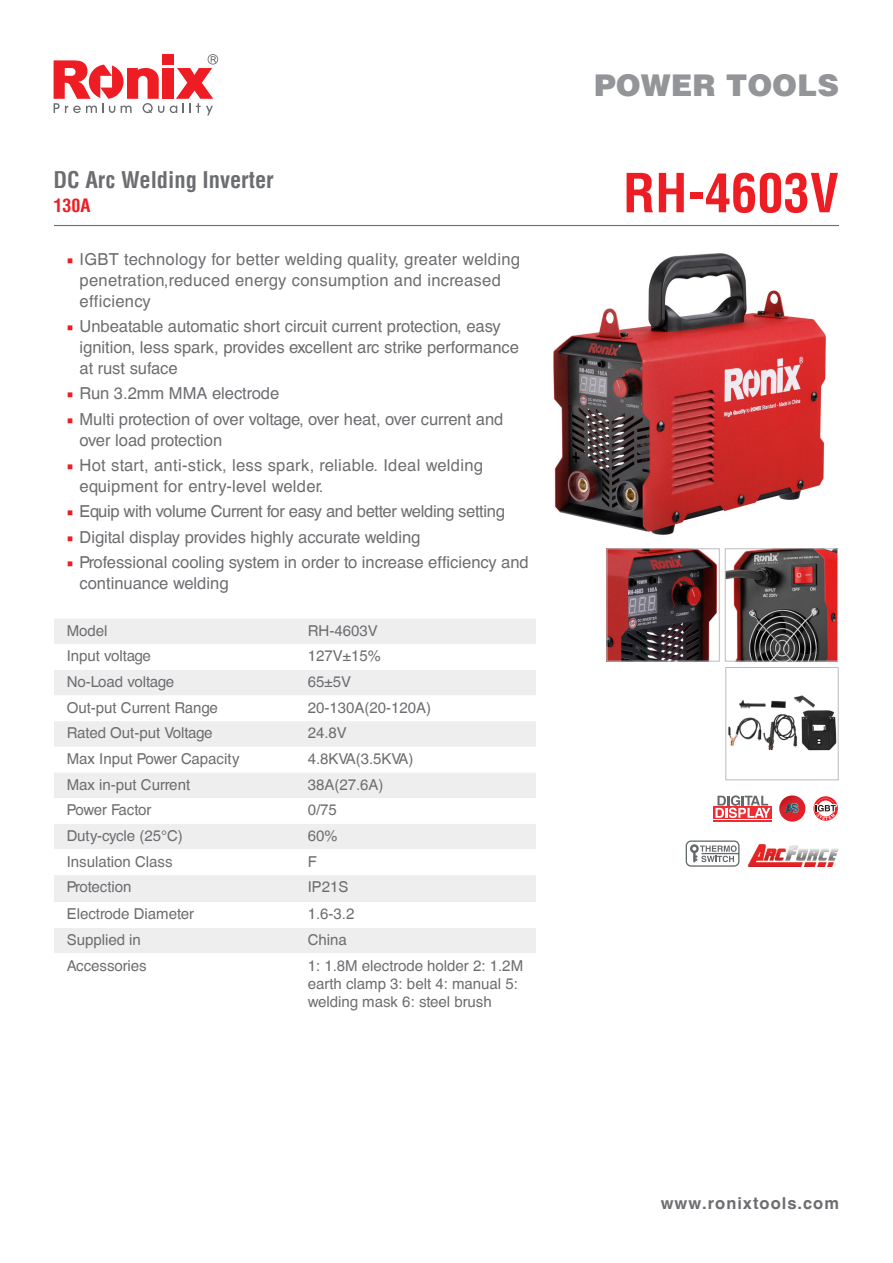
<style>
.page{position:relative;width:893px;height:1263px;background:#fff}
.page>*{position:absolute;margin:0;border:0;box-sizing:border-box;transform-origin:0 0}
.t1{font:700 condensed 52.5px "Helvetica LT";color:#ee1d23}
.t2{font:900 30px "Helvetica LT";color:#939598}
.t3{font:700 condensed 22.5px "Helvetica LT";color:#6c6d70}
.t4{font:700 condensed 18px "Helvetica LT";color:#ee1d23}
.t5{font:16.5px/21px "Helvetica CE";color:#6c6d70}
.t6{font:16.5px/21px "Helvetica CE";letter-spacing:.02em;color:#6c6d70}
.t7{font:16.5px "Helvetica CE";letter-spacing:-.02em;color:#6c6d70}
.t8{font:700 16.5px "Helvetica CE";letter-spacing:.06em;color:#6c6d70}
.t9{font:15px/18px "Helvetica CE";color:#6c6d70}
.t10{font:15px "Helvetica CE";letter-spacing:-.03em;color:#6c6d70}
.s1{font-family:"Minion Pro";color:#ee1d23}
</style>
<div class="page">
<svg style="left:170px;top:54px;width:48px;height:61px"></svg>
<div style="left:162px;top:68px;width:11px;height:31px;background:#ee1d23"></div>
<svg style="left:54px;top:60px;width:110px;height:53px"></svg>
<div style="left:162px;top:54px;width:11px;height:11px;background:#ee1d23"></div>
<div style="left:54px;top:619px;width:482px;height:25px;background:#eeeeef"></div>
<svg style="left:54px;top:670px;width:482px;height:283px;fill:#eeeeef"></svg>
<hr style="left:54px;top:225px;width:785px;height:1px;background:#6c6d70">
<img style="left:747px;top:844px;width:92px;height:23px">
<svg style="left:685px;top:840px;width:55px;height:27px"></svg>
<svg style="left:813px;top:796px;width:25px;height:25px"></svg>
<svg style="left:814px;top:798px;width:23px;height:22px"></svg>
<div style="left:714px;top:807px;width:58px;height:12px;background:#ee2d33"></div>
<hr style="left:714px;top:820px;width:58px;height:1px;background:#ee2d33">
<svg style="left:715px;top:795px;width:55px;height:23px"></svg>
<svg style="left:779px;top:795px;width:26px;height:27px"></svg>
<img style="left:553px;top:253px;width:273px;height:282px">
<img style="left:608px;top:550px;width:109px;height:110px">
<div style="left:606px;top:548px;width:114px;height:114px;border:1px solid #bcbdc0"></div>
<img style="left:727px;top:550px;width:109px;height:110px">
<div style="left:725px;top:548px;width:113px;height:114px;border:1px solid #bcbdc0"></div>
<img style="left:728px;top:695px;width:109px;height:56px">
<div style="left:725px;top:667px;width:114px;height:113px;border:1px solid #bcbdc0"></div>
<p class="t3" style="left:54px;top:166px;width:222px">DC Arc Welding Inverter</p>
<p class="t4" style="left:54px;top:194px;width:39px">130A</p>
<p class="t6" style="left:80px;top:249px;width:442px;text-indent:-13px"><span class="s1">■</span> IGBT technology for better welding quality, greater welding penetration,reduced energy consumption and increased efficiency</p>
<p class="t5" style="left:80px;top:316px;width:441px;text-indent:-13px"><span class="s1">■</span> Unbeatable automatic short circuit current protection, easy ignition, less spark, provides excellent arc strike performance at rust suface</p>
<p class="t5" style="left:67px;top:383px;width:214px"><span class="s1">■</span> Run 3.2mm MMA electrode</p>
<p class="t5" style="left:80px;top:409px;width:425px;text-indent:-13px"><span class="s1">■</span> Multi protection of over voltage, over heat, over current and over load protection</p>
<p class="t6" style="left:80px;top:455px;width:405px;text-indent:-13px"><span class="s1">■</span> Hot start, anti-stick, less spark, reliable. Ideal welding equipment for entry-level welder.</p>
<p class="t7" style="left:67px;top:502px;width:440px"><span class="s1">■</span> Equip with volume Current for easy and better welding setting</p>
<p class="t5" style="left:67px;top:526px;width:355px"><span class="s1">■</span> Digital display provides highly accurate welding</p>
<p class="t5" style="left:80px;top:552px;width:451px;text-indent:-13px"><span class="s1">■</span> Professional cooling system in order to increase efficiency and continuance welding</p>
<p class="t9" style="left:67px;top:621px;width:42px">Model</p>
<p class="t9" style="left:308px;top:621px;width:72px">RH-4603V</p>
<p class="t9" style="left:67px;top:647px;width:86px">Input voltage</p>
<p class="t9" style="left:308px;top:647px;width:75px">127V±15%</p>
<p class="t9" style="left:67px;top:673px;width:109px">No-Load voltage</p>
<p class="t9" style="left:308px;top:673px;width:45px">65±5V</p>
<p class="t9" style="left:67px;top:698px;width:153px">Out-put Current Range</p>
<p class="t9" style="left:308px;top:698px;width:125px">20-130A(20-120A)</p>
<p class="t9" style="left:67px;top:724px;width:147px">Rated Out-put Voltage</p>
<p class="t9" style="left:308px;top:724px;width:41px">24.8V</p>
<p class="t9" style="left:67px;top:750px;width:174px">Max Input Power Capacity</p>
<p class="t9" style="left:308px;top:750px;width:107px">4.8KVA(3.5KVA)</p>
<p class="t9" style="left:67px;top:775px;width:125px">Max in-put Current</p>
<p class="t9" style="left:308px;top:775px;width:77px">38A(27.6A)</p>
<p class="t10" style="left:67px;top:801px;width:86px">Power Factor</p>
<p class="t9" style="left:308px;top:801px;width:31px">0/75</p>
<p class="t9" style="left:67px;top:827px;width:118px">Duty-cycle (25°C)</p>
<p class="t9" style="left:308px;top:827px;width:32px">60%</p>
<p class="t9" style="left:67px;top:852px;width:107px">Insulation Class</p>
<p class="t9" style="left:308px;top:852px;width:11px">F</p>
<p class="t9" style="left:67px;top:878px;width:66px">Protection</p>
<p class="t9" style="left:308px;top:878px;width:42px">IP21S</p>
<p class="t9" style="left:67px;top:905px;width:129px">Electrode Diameter</p>
<p class="t9" style="left:308px;top:905px;width:48px">1.6-3.2</p>
<p class="t9" style="left:67px;top:931px;width:76px">Supplied in</p>
<p class="t9" style="left:308px;top:931px;width:41px">China</p>
<p class="t9" style="left:67px;top:956px;width:82px">Accessories</p>
<p class="t9" style="left:308px;top:956px;width:217px">1: 1.8M electrode holder 2: 1.2M earth clamp 3: belt 4: manual 5: welding mask 6: steel brush</p>
<h2 class="t2" style="left:594px;top:65px;width:246px">POWER TOOLS</h2>
<p class="t1" style="left:623px;top:160px;width:217px">RH-4603V</p>
<p class="t8" style="left:661px;top:1193px;width:180px">www.ronixtools.com</p>
</div>
